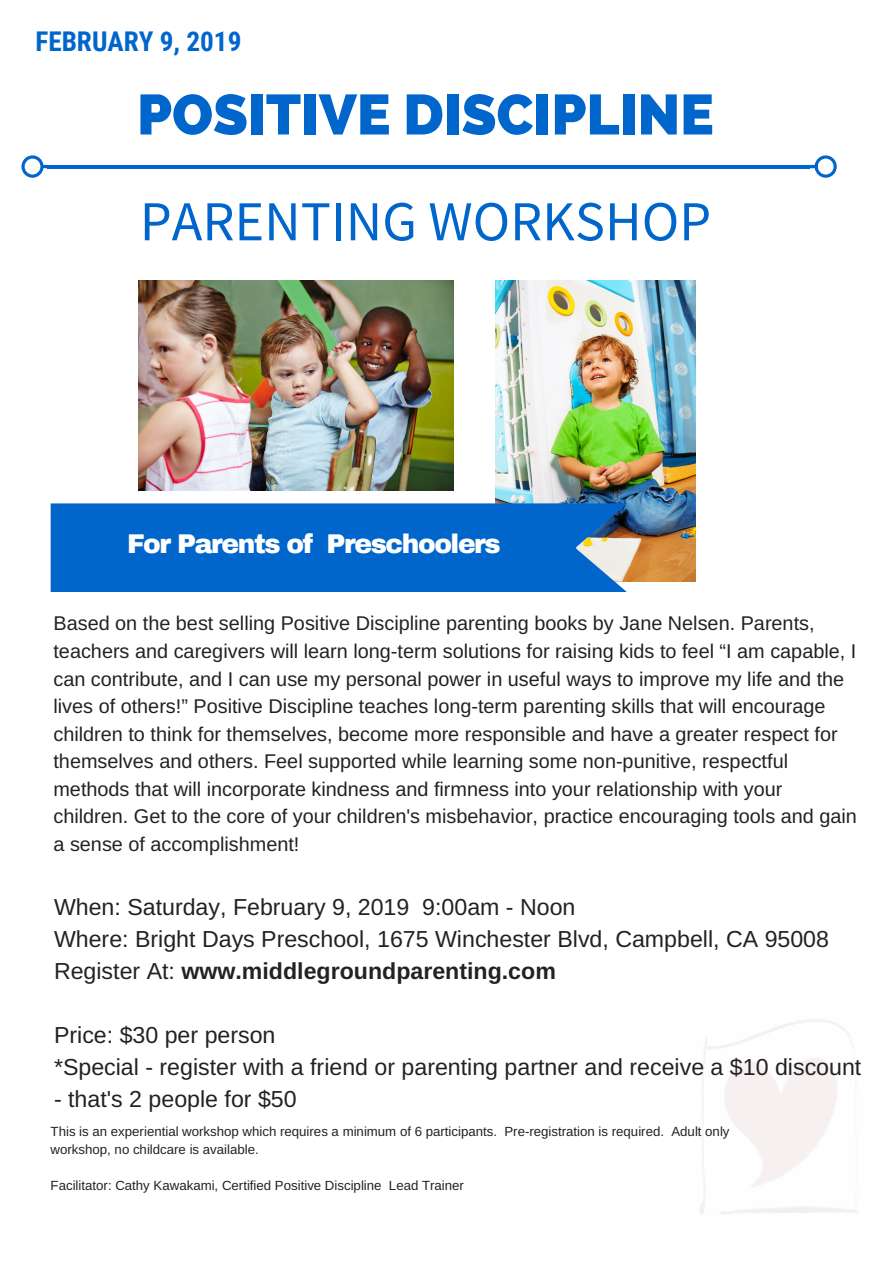
<style>
.page{position:relative;width:893px;height:1263px;background:#fff}
.page>*{position:absolute;margin:0;border:0;box-sizing:border-box;transform-origin:0 0}
.t1{font:800 56.47px "Raleway";color:#06c}
.t2{font:56.4px "Source Sans Pro";color:#06c}
.t3{font:700 27.15px "Roboto Condensed";color:#06c}
.t4{font:900 26.47px "Archivo";letter-spacing:-.055em;color:#fff}
.t5{font:23.17px/32.1px "Arimo";color:#222}
.t6{font:19.88px/27.6px "Arimo";color:#222}
.t7{font:13.27px/18px "Arimo";color:#222}
.s1{font-weight:700}
</style>
<div class="page">
<hr style="left:47px;top:165px;width:763px;height:3px;background:#06c">
<svg style="left:21px;top:155px;width:27px;height:23px"></svg>
<svg style="left:809px;top:155px;width:28px;height:23px"></svg>
<img style="left:496px;top:280px;width:200px;height:301px">
<svg style="left:576px;top:503px;width:51px;height:88px;background:#5e8ebc"></svg>
<div style="left:51px;top:503px;width:525px;height:88px;background:#06c"></div>
<img style="left:138px;top:281px;width:315px;height:210px">
<h3 class="t3" style="left:35px;top:26px;width:207px">FEBRUARY 9, 2019</h3>
<h1 class="t1" style="left:137px;top:81px;width:578px">POSITIVE DISCIPLINE</h1>
<h2 class="t2" style="left:140px;top:185px;width:573px">PARENTING WORKSHOP</h2>
<h3 class="t4" style="left:127px;top:529px;width:375px">For Parents of Preschoolers</h3>
<p class="t6" style="left:53px;top:610px;width:805px">Based on the best selling Positive Discipline parenting books by Jane Nelsen. Parents, teachers and caregivers will learn long-term solutions for raising kids to feel “I am capable, I can contribute, and I can use my personal power in useful ways to improve my life and the lives of others!” Positive Discipline teaches long-term parenting skills that will encourage children to think for themselves, become more responsible and have a greater respect for themselves and others. Feel supported while learning some non-punitive, respectful methods that will incorporate kindness and firmness into your relationship with your children. Get to the core of your children's misbehavior, practice encouraging tools and gain a sense of accomplishment!</p>
<p class="t5" style="left:54px;top:890px;width:776px">When: Saturday, February 9, 2019 9:00am - Noon<br>Where: Bright Days Preschool, 1675 Winchester Blvd, Campbell, CA 95008<br>Register At: <span class="s1">www.middlegroundparenting.com</span></p>
<p class="t5" style="left:54px;top:1019px;width:809px">Price: $30 per person<br>*Special - register with a friend or parenting partner and receive a $10 discount</p>
<p class="t5" style="left:54px;top:1083px;width:244px">- that's 2 people for $50</p>
<p class="t7" style="left:51px;top:1122px;width:680px">This is an experiential workshop which requires a minimum of 6 participants. Pre-registration is required. Adult only workshop, no childcare is available.</p>
<p class="t7" style="left:51px;top:1176px;width:415px">Facilitator: Cathy Kawakami, Certified Positive Discipline Lead Trainer</p>
</div>
